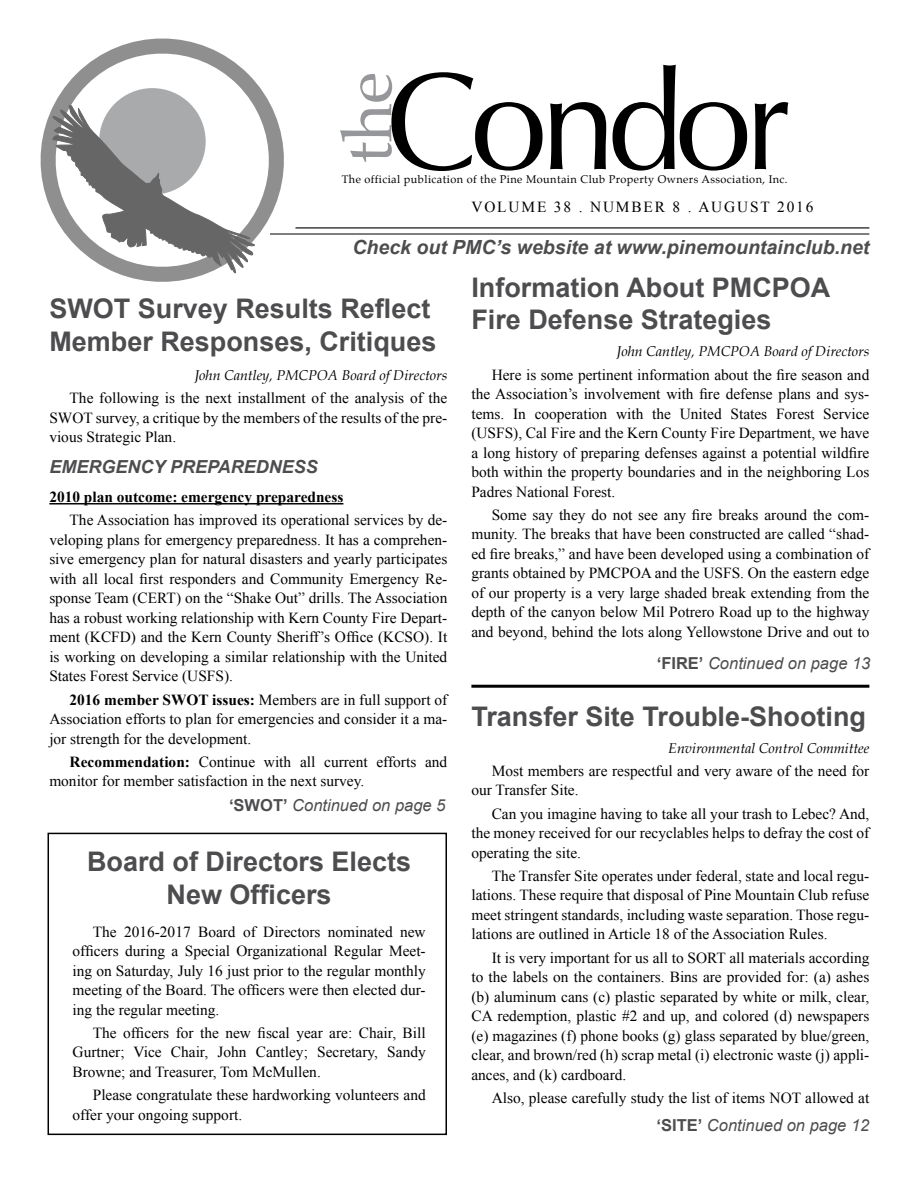
<style>
.page{position:relative;width:918px;height:1188px;background:#fff}
.page>*{position:absolute;margin:0;border:0;box-sizing:border-box;transform-origin:0 0}
.t1{font:700 27px/32.4px "Arial";color:#4d4d4f}
.t2{font:italic 700 19.5px "Arial";color:#4d4d4f}
.t3{font:italic 700 18px "Arial";color:#4d4d4f}
.t4{font:italic 16.5px "Arial";color:#4d4d4f}
.t5{font:15.3px/19.5px "Times New Roman";color:#000;text-align:justify}
.t6{font:700 15.3px "Times New Roman";color:#000}
.t7{font:15.3px "Times New Roman";letter-spacing:.12em;color:#000}
.t8{font:italic 14.25px "Book Antiqua";color:#000}
.t9{font:10.95px "Palatino";letter-spacing:.04em;color:#000}
.s1{font-weight:700}
.s2{font-weight:700;font-style:normal}
</style>
<div class="page">
<svg style="left:40px;top:38px;width:248px;height:244px"></svg>
<svg style="left:51px;top:105px;width:204px;height:171px"></svg>
<svg style="left:340px;top:72px;width:203px;height:99px"></svg>
<svg style="left:550px;top:102px;width:56px;height:67px"></svg>
<svg style="left:613px;top:65px;width:134px;height:106px"></svg>
<svg style="left:755px;top:102px;width:33px;height:67px"></svg>
<hr style="left:296px;top:227px;width:573px;height:1px;background:#000">
<hr style="left:270px;top:234px;width:599px;height:1px;background:#000">
<hr style="left:471px;top:685px;width:398px;height:3px;background:#000">
<hr style="left:49px;top:503px;width:294px;height:2px;background:#000">
<div style="left:48px;top:833px;width:399px;height:302px;border:2px solid #000"></div>
<p class="t9" style="left:342px;top:172px;width:447px">The official publication of the Pine Mountain Club Property Owners Association, Inc.</p>
<p class="t7" style="left:471px;top:197px;width:344px">VOLUME 38 . NUMBER 8 . AUGUST 2016</p>
<p class="t2" style="left:353px;top:234px;width:518px">Check out PMC’s website at www.pinemountainclub.net</p>
<h1 class="t1" style="left:49px;top:293px;width:389px">SWOT Survey Results Reflect<br>Member Responses, Critiques</h1>
<p class="t8" style="left:195px;top:365px;width:254px">John Cantley, PMCPOA Board of Directors</p>
<p class="t5" style="left:49px;top:388px;width:400px;text-indent:20px">The following is the next installment of the analysis of the SWOT survey, a critique by the members of the results of the pre&shy;vious Strategic Plan.</p>
<p class="t3" style="left:49px;top:455px;width:270px">EMERGENCY PREPAREDNESS</p>
<p class="t6" style="left:49px;top:486px;width:296px">2010 plan outcome: emergency preparedness</p>
<p class="t5" style="left:49px;top:510px;width:400px;text-indent:20px">The Association has improved its operational services by de&shy;veloping plans for emergency preparedness. It has a comprehen&shy;sive emergency plan for natural disasters and yearly participates with all local first responders and Community Emergency Re&shy;sponse Team (CERT) on the “Shake Out” drills. The Association has a robust working relationship with Kern County Fire Depart&shy;ment (KCFD) and the Kern County Sheriff’s Office (KCSO). It is working on developing a similar relationship with the United States Forest Service (USFS).</p>
<p class="t5" style="left:49px;top:690px;width:399px;text-indent:20px"><span class="s1">2016 member SWOT issues:</span> Members are in full support of Association efforts to plan for emergencies and consider it a ma&shy;jor strength for the development.</p>
<p class="t5" style="left:49px;top:752px;width:399px;text-indent:20px"><span class="s1">Recommendation:</span> Continue with all current efforts and monitor for member satisfaction in the next survey.</p>
<p class="t4" style="left:229px;top:795px;width:218px"><span class="s2">‘SWOT’</span> Continued on page 5</p>
<h1 class="t1" style="left:87px;top:846px;width:326px;text-align:center">Board of Directors Elects<br>New Officers</h1>
<p class="t5" style="left:73px;top:922px;width:355px;text-indent:20px">The 2016-2017 Board of Directors nominated new officers during a Special Organizational Regular Meet&shy;ing on Saturday, July 16 just prior to the regular monthly meeting of the Board. The officers were then elected dur&shy;ing the regular meeting.</p>
<p class="t5" style="left:73px;top:1023px;width:355px;text-indent:20px">The officers for the new fiscal year are: Chair, Bill Gurtner; Vice Chair, John Cantley; Secretary, Sandy Browne; and Treasurer, Tom McMullen.</p>
<p class="t5" style="left:73px;top:1085px;width:355px;text-indent:20px">Please congratulate these hardworking volunteers and offer your ongoing support.</p>
<h1 class="t1" style="left:471px;top:272px;width:360px">Information About PMCPOA<br>Fire Defense Strategies</h1>
<p class="t8" style="left:617px;top:341px;width:254px">John Cantley, PMCPOA Board of Directors</p>
<p class="t5" style="left:471px;top:364px;width:399px;text-indent:20px">Here is some pertinent information about the fire season and the Association’s involvement with fire defense plans and sys&shy;tems. In cooperation with the United States Forest Service (USFS), Cal Fire and the Kern County Fire Department, we have a long history of preparing defenses against a potential wildfire both within the property boundaries and in the neighboring Los Padres National Forest.</p>
<p class="t5" style="left:471px;top:505px;width:399px;text-indent:20px">Some say they do not see any fire breaks around the com&shy;munity. The breaks that have been constructed are called “shad&shy;ed fire breaks,” and have been developed using a combination of grants obtained by PMCPOA and the USFS. On the eastern edge of our property is a very large shaded break extending from the depth of the canyon below Mil Potrero Road up to the highway and beyond, behind the lots along Yellowstone Drive and out to</p>
<p class="t4" style="left:657px;top:652px;width:215px"><span class="s2">‘FIRE’</span> Continued on page 13</p>
<h1 class="t1" style="left:471px;top:701px;width:396px">Transfer Site Trouble-Shooting</h1>
<p class="t8" style="left:668px;top:738px;width:203px">Environmental Control Committee</p>
<p class="t5" style="left:471px;top:761px;width:399px;text-indent:20px">Most members are respectful and very aware of the need for our Transfer Site.</p>
<p class="t5" style="left:471px;top:804px;width:399px;text-indent:20px">Can you imagine having to take all your trash to Lebec? And, the money received for our recyclables helps to defray the cost of operating the site.</p>
<p class="t5" style="left:471px;top:866px;width:399px;text-indent:20px">The Transfer Site operates under federal, state and local regu&shy;lations. These require that disposal of Pine Mountain Club refuse meet stringent standards, including waste separation. Those regu&shy;lations are outlined in Article 18 of the Association Rules.</p>
<p class="t5" style="left:471px;top:948px;width:400px;text-indent:20px">It is very important for us all to SORT all materials according to the labels on the containers. Bins are provided for: (a) ashes (b) aluminum cans (c) plastic separated by white or milk, clear, CA redemption, plastic #2 and up, and colored (d) newspapers (e) magazines (f) phone books (g) glass separated by blue/green, clear, and brown/red (h) scrap metal (i) electronic waste (j) appli&shy;ances, and (k) cardboard.</p>
<p class="t5" style="left:492px;top:1088px;width:379px">Also, please carefully study the list of items NOT allowed at</p>
<p class="t4" style="left:657px;top:1114px;width:214px"><span class="s2">‘SITE’</span> Continued on page 12</p>
</div>
